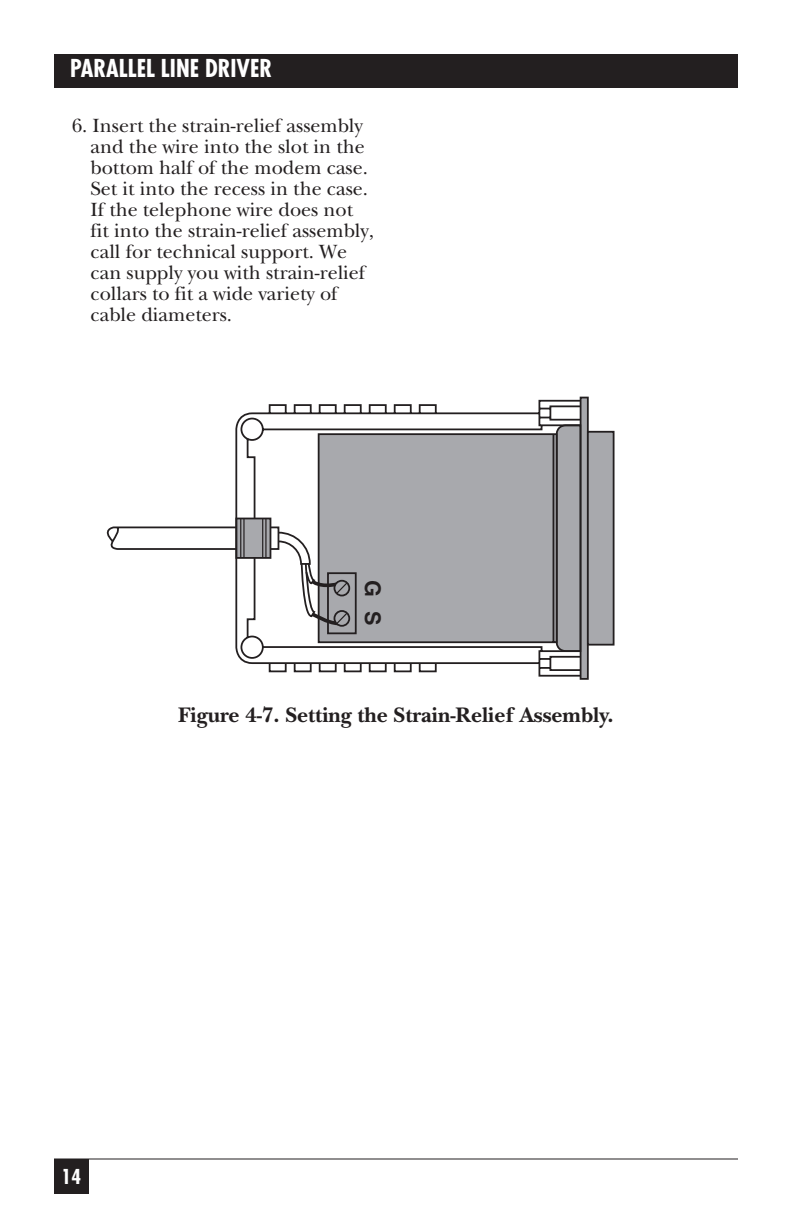
<style>
.page{position:relative;width:792px;height:1224px;background:#fff}
.page>*{position:absolute;margin:0;border:0;box-sizing:border-box;transform-origin:0 0}
.t1{font:700 condensed 24px "Futura";color:#fff}
.t2{font:700 22px "New Baskerville";color:#231f20}
.t3{font:700 21.6px "Helvetica";color:#231f20}
.t4{font:20px/21px "New Baskerville";color:#231f20}
.t5{font:700 condensed 20px "Futura";color:#fff}
</style>
<div class="page">
<div style="left:54px;top:54px;width:684px;height:34px;background:#231f20"></div>
<div style="left:54px;top:1159px;width:35px;height:35px;background:#231f20"></div>
<hr style="left:54px;top:1158px;width:684px;height:2px;background:#231f20">
<div style="left:581px;top:398px;width:7px;height:281px;background:#a8a9ad"></div>
<div style="left:580px;top:397px;width:9px;height:283px;border:2px solid #231f20"></div>
<div style="left:588px;top:432px;width:26px;height:213px;background:#a8a9ad"></div>
<div style="left:587px;top:431px;width:28px;height:215px;border:2px solid #231f20"></div>
<svg style="left:106px;top:526px;width:129px;height:24px"></svg>
<svg style="left:235px;top:399px;width:347px;height:279px"></svg>
<p class="t1" style="left:70px;top:58px;width:204px">PARALLEL LINE DRIVER</p>
<p class="t4" style="left:91px;top:118px;width:285px;text-indent:-19px">6. Insert the strain-relief assembly and the wire into the slot in the bottom half of the modem case.<br>Set it into the recess in the case.<br>If the telephone wire does not fit into the strain-relief assembly, call for technical support. We can supply you with strain-relief collars to fit a wide variety of cable diameters.</p>
<p class="t3" style="left:381px;top:580px;width:47px;rotate:90deg">G S</p>
<p class="t2" style="left:178px;top:707px;width:437px">Figure 4-7. Setting the Strain-Relief Assembly.</p>
<p class="t5" style="left:62px;top:1168px;width:21px">14</p>
</div>
